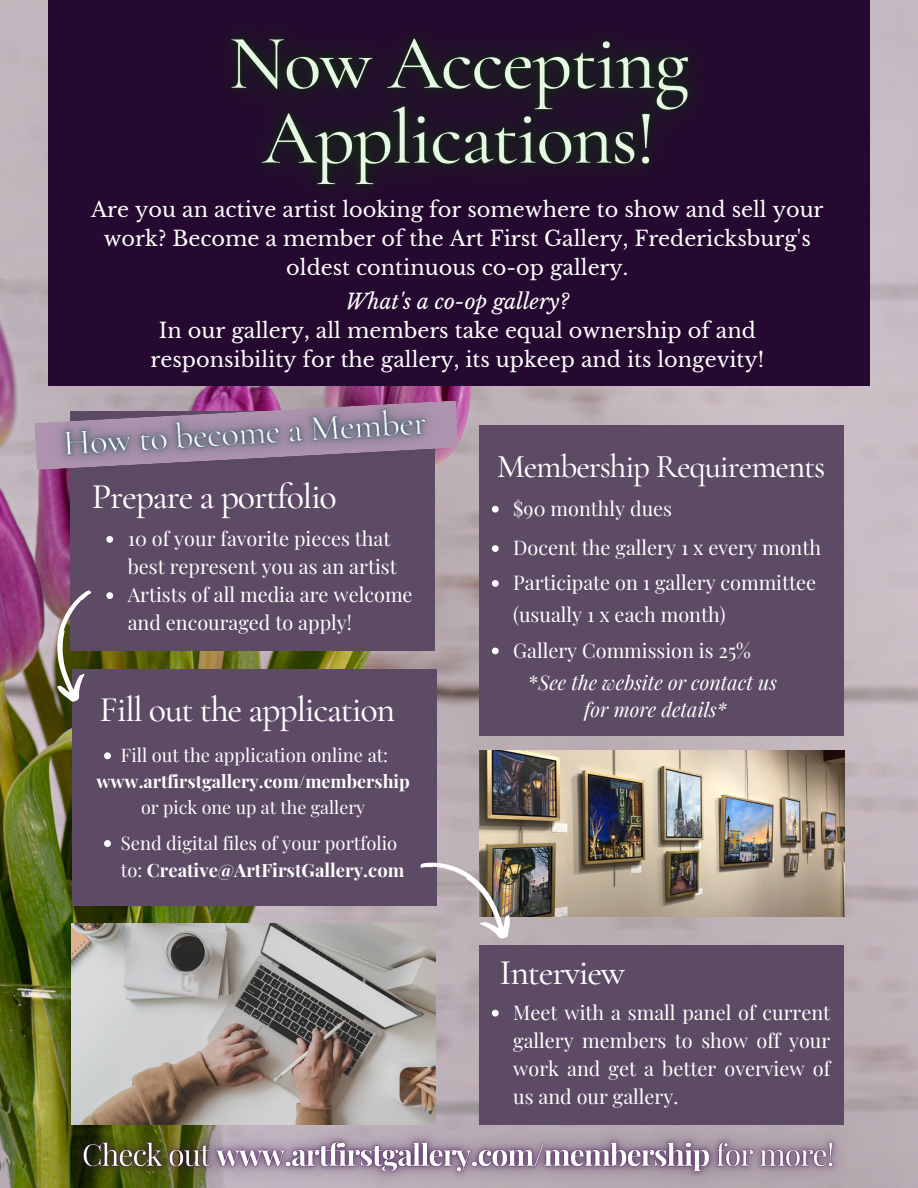
<style>
.page{position:relative;width:918px;height:1188px;background:#fff}
.page>*{position:absolute;margin:0;border:0;box-sizing:border-box;transform-origin:0 0}
.t1{font:500 36px "Cormorant Garamond";letter-spacing:-.035em;color:#fff}
.t2{font:500 33.15px "Cormorant Garamond";letter-spacing:-.035em;color:#fff}
.t3{font:20.85px/29.1px "Libre Baskerville";color:#fff;text-align:center}
.t4{font:italic 20.85px "Libre Baskerville";color:#fff}
.t5{font:19.8px/28.2px "Playfair Display";color:#fff}
.t6{font:italic 19.8px/32.7px "Playfair Display";color:#fff}
.t7{font:18.3px/27px "Playfair Display";color:#fff}
.t8{font:700 17.85px "Playfair Display";color:#fff}
.t9{font:17.85px "Playfair Display";color:#fff}
.s1{font-weight:700}
.s2{font-style:normal}
</style>
<div class="page">
<img style="left:0;top:0;width:918px;height:1188px">
<img style="left:480px;top:750px;width:364px;height:167px">
<img style="left:71px;top:923px;width:365px;height:170px">
<div style="left:48px;top:0;width:821px;height:386px;background:#250930"></div>
<div style="left:72px;top:669px;width:365px;height:236px;background:#5d4a64"></div>
<div style="left:71px;top:412px;width:364px;height:239px;background:#5d4a64"></div>
<div style="left:480px;top:945px;width:364px;height:180px;background:#5d4a64"></div>
<div style="left:480px;top:426px;width:364px;height:310px;background:#5d4a64"></div>
<img style="left:419px;top:843px;width:103px;height:103px">
<svg style="left:53px;top:588px;width:39px;height:115px"></svg>
<img style="left:231px;top:36px;width:460px;height:151px">
<svg style="left:106px;top:536px;width:7px;height:7px"></svg>
<svg style="left:106px;top:592px;width:7px;height:7px"></svg>
<svg style="left:492px;top:1010px;width:7px;height:7px"></svg>
<svg style="left:104px;top:752px;width:7px;height:7px"></svg>
<svg style="left:104px;top:840px;width:7px;height:7px"></svg>
<svg style="left:492px;top:506px;width:7px;height:7px"></svg>
<svg style="left:492px;top:545px;width:7px;height:7px"></svg>
<svg style="left:492px;top:580px;width:7px;height:7px"></svg>
<svg style="left:492px;top:648px;width:7px;height:6px"></svg>
<img style="left:42px;top:1093px;width:833px;height:95px">
<img style="left:9px;top:348px;width:473px;height:171px">
<p class="t3" style="left:91px;top:195px;width:734px">Are you an active artist looking for somewhere to show and sell your work? Become a member of the Art First Gallery, Fredericksburg's oldest continuous co-op gallery.</p>
<p class="t4" style="left:346px;top:289px;width:225px">What's a co-op gallery?</p>
<p class="t3" style="left:151px;top:316px;width:615px">In our gallery, all members take equal ownership of and responsibility for the gallery, its upkeep and its longevity!</p>
<h1 class="t1" style="left:92px;top:475px;width:247px">Prepare a portfolio</h1>
<p class="t5" style="left:128px;top:524px;width:286px">10 of your favorite pieces that best represent you as an artist<br>Artists of all media are welcome and encouraged to apply!</p>
<h1 class="t1" style="left:100px;top:688px;width:297px">Fill out the application</h1>
<p class="t7" style="left:121px;top:741px;width:269px">Fill out the application online at:</p>
<p class="t8" style="left:97px;top:769px;width:315px">www.artfirstgallery.com/membership</p>
<p class="t9" style="left:141px;top:795px;width:226px">or pick one up at the gallery</p>
<p class="t7" style="left:121px;top:829px;width:285px">Send digital files of your portfolio to: <span class="s1">Creative@ArtFirstGallery.com</span></p>
<h2 class="t2" style="left:497px;top:447px;width:330px">Membership Requirements</h2>
<p class="t5" style="left:513px;top:488px;width:309px;line-height:39.3px">$90 monthly dues<br>Docent the gallery 1 x every month</p>
<p class="t5" style="left:513px;top:566px;width:304px;line-height:31.5px">Participate on 1 gallery committee (usually 1 x each month)</p>
<p class="t6" style="left:529px;top:633px;width:250px;text-indent:-15px"><span class="s2">Gallery Commission is 25% *</span>See the website or contact us</p>
<p class="t6" style="left:584px;top:693px;width:144px">for more details*</p>
<h1 class="t1" style="left:500px;top:951px;width:127px">Interview</h1>
<p class="t5" style="left:513px;top:998px;width:319px;text-align:justify">Meet with a small panel of current gallery members to show off your work and get a better overview of us and our gallery.</p>
</div>
